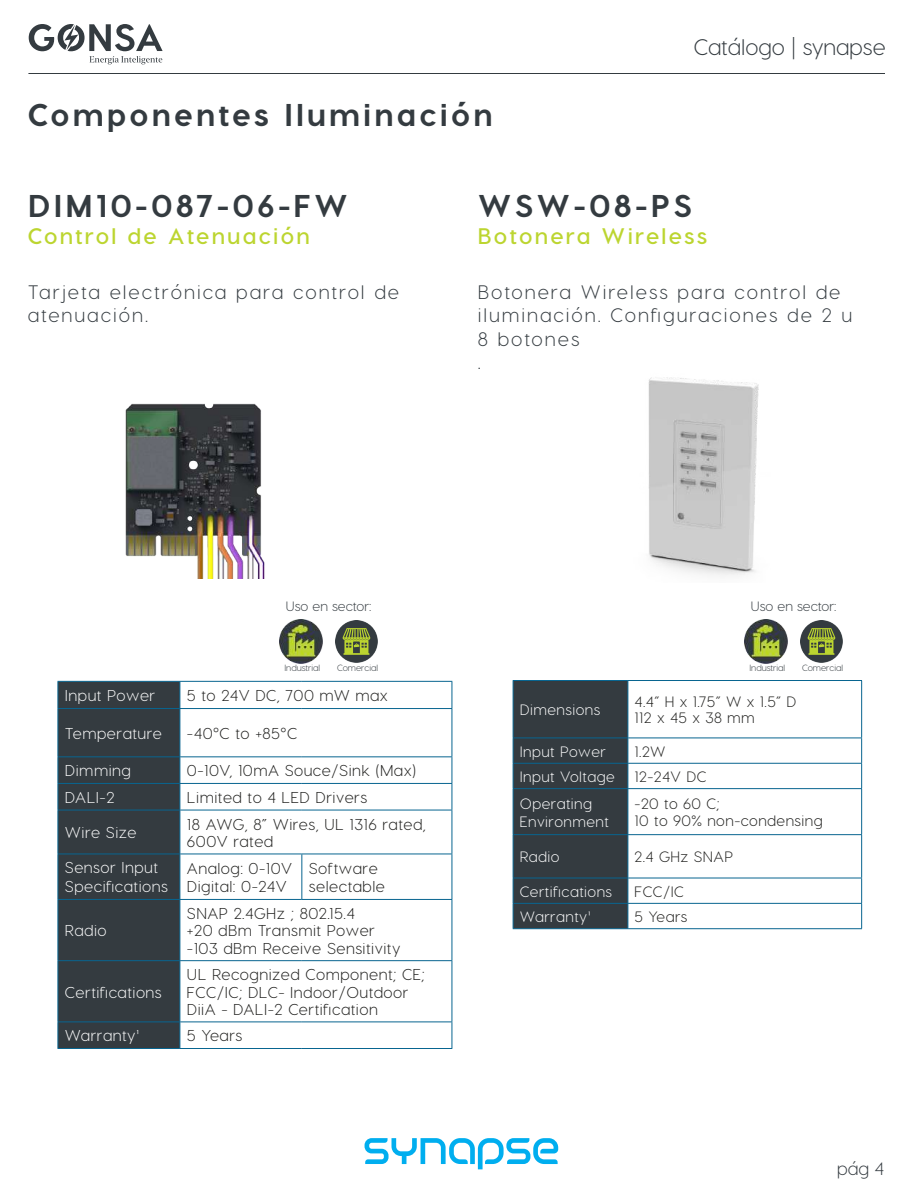
<style>
.page{position:relative;width:918px;height:1188px;background:#fff}
.page>*{position:absolute;margin:0;border:0;box-sizing:border-box;transform-origin:0 0}
.t1{font:800 31.5px "Visby CF";letter-spacing:.1em;color:#343b40}
.t2{font:700 22.5px "Visby CF";letter-spacing:.1em;color:#bcd530}
.t3{font:300 22.5px "Visby CF";color:#343b40}
.t4{font:300 19.5px/23.4px "Visby CF";letter-spacing:.1em;color:#343b40}
.t5{font:300 18px "Visby CF";color:#343b40}
.t6{font:300 15.75px/17.2px "Visby CF";letter-spacing:.03em;color:#1d1d1b}
.t7{font:300 15.75px/18.9px "Visby CF";letter-spacing:.03em;color:#fff}
.t8{font:300 15px/16.5px "Visby CF";letter-spacing:.03em;color:#1d1d1b}
.t9{font:300 15px/18px "Visby CF";letter-spacing:.03em;color:#fff}
.t10{font:300 13.5px "Visby CF";color:#343b40}
.t11{font:300 9px "Visby CF";color:#343b40}
</style>
<div class="page">
<hr style="left:28px;top:73px;width:857px;height:1px;background:#343b40">
<svg style="left:29px;top:24px;width:134px;height:40px"></svg>
<img style="left:125px;top:403px;width:140px;height:176px">
<div style="left:59px;top:682px;width:121px;height:366px;background:#343b40"></div>
<hr style="left:58px;top:681px;width:122px;height:1px;background:#086590">
<hr style="left:180px;top:681px;width:122px;height:1px;background:#086590">
<hr style="left:302px;top:681px;width:150px;height:1px;background:#086590">
<svg style="left:452px;top:682px;width:1px;height:26px"></svg>
<hr style="left:58px;top:708px;width:122px;height:1px;background:#086590">
<hr style="left:180px;top:708px;width:122px;height:1px;background:#086590">
<hr style="left:302px;top:708px;width:150px;height:1px;background:#086590">
<hr style="left:452px;top:709px;width:1px;height:47px;background:#086590">
<hr style="left:180px;top:756px;width:122px;height:1px;background:#086590">
<hr style="left:302px;top:756px;width:150px;height:1px;background:#086590">
<hr style="left:58px;top:783px;width:122px;height:1px;background:#086590">
<hr style="left:180px;top:783px;width:122px;height:1px;background:#086590">
<hr style="left:302px;top:783px;width:150px;height:1px;background:#086590">
<svg style="left:452px;top:757px;width:1px;height:53px"></svg>
<hr style="left:58px;top:810px;width:122px;height:1px;background:#086590">
<hr style="left:180px;top:810px;width:122px;height:1px;background:#086590">
<hr style="left:302px;top:810px;width:150px;height:1px;background:#086590">
<hr style="left:452px;top:810px;width:1px;height:44px;background:#086590">
<hr style="left:58px;top:854px;width:122px;height:1px;background:#086590">
<hr style="left:180px;top:854px;width:122px;height:1px;background:#086590">
<hr style="left:302px;top:854px;width:150px;height:1px;background:#086590">
<hr style="left:301px;top:854px;width:1px;height:45px;background:#086590">
<hr style="left:452px;top:854px;width:1px;height:45px;background:#086590">
<hr style="left:58px;top:899px;width:122px;height:1px;background:#086590">
<hr style="left:180px;top:899px;width:122px;height:1px;background:#086590">
<hr style="left:302px;top:899px;width:150px;height:1px;background:#086590">
<hr style="left:452px;top:900px;width:1px;height:60px;background:#086590">
<hr style="left:58px;top:960px;width:122px;height:1px;background:#086590">
<hr style="left:180px;top:960px;width:122px;height:1px;background:#086590">
<hr style="left:302px;top:960px;width:150px;height:1px;background:#086590">
<hr style="left:452px;top:961px;width:1px;height:61px;background:#086590">
<hr style="left:58px;top:1022px;width:122px;height:1px;background:#086590">
<hr style="left:180px;top:1022px;width:122px;height:1px;background:#086590">
<hr style="left:302px;top:1022px;width:150px;height:1px;background:#086590">
<svg style="left:452px;top:1022px;width:1px;height:26px"></svg>
<hr style="left:180px;top:1048px;width:122px;height:1px;background:#086590">
<hr style="left:302px;top:1048px;width:150px;height:1px;background:#086590">
<svg style="left:58px;top:682px;width:1px;height:26px"></svg>
<svg style="left:180px;top:682px;width:1px;height:26px"></svg>
<hr style="left:58px;top:709px;width:1px;height:47px;background:#086590">
<hr style="left:180px;top:709px;width:1px;height:47px;background:#086590">
<svg style="left:58px;top:757px;width:1px;height:53px"></svg>
<svg style="left:180px;top:757px;width:1px;height:53px"></svg>
<hr style="left:58px;top:810px;width:1px;height:44px;background:#086590">
<hr style="left:180px;top:810px;width:1px;height:44px;background:#086590">
<hr style="left:58px;top:854px;width:1px;height:45px;background:#086590">
<hr style="left:180px;top:854px;width:1px;height:45px;background:#086590">
<hr style="left:58px;top:900px;width:1px;height:60px;background:#086590">
<hr style="left:180px;top:900px;width:1px;height:60px;background:#086590">
<hr style="left:58px;top:961px;width:1px;height:61px;background:#086590">
<hr style="left:180px;top:961px;width:1px;height:61px;background:#086590">
<svg style="left:58px;top:1022px;width:1px;height:26px"></svg>
<svg style="left:180px;top:1022px;width:1px;height:26px"></svg>
<hr style="left:58px;top:1048px;width:122px;height:1px;background:#086590">
<hr style="left:58px;top:756px;width:122px;height:1px;background:#086590">
<img style="left:648px;top:377px;width:111px;height:199px">
<img style="left:279px;top:620px;width:44px;height:43px">
<img style="left:336px;top:621px;width:42px;height:41px">
<img style="left:744px;top:620px;width:44px;height:43px">
<img style="left:801px;top:621px;width:42px;height:41px">
<hr style="left:628px;top:680px;width:234px;height:1px;background:#086590">
<hr style="left:861px;top:681px;width:1px;height:57px;background:#086590">
<hr style="left:628px;top:738px;width:234px;height:1px;background:#086590">
<hr style="left:628px;top:763px;width:234px;height:1px;background:#086590">
<svg style="left:861px;top:738px;width:1px;height:50px"></svg>
<hr style="left:628px;top:788px;width:234px;height:1px;background:#086590">
<hr style="left:861px;top:789px;width:1px;height:45px;background:#086590">
<hr style="left:628px;top:834px;width:234px;height:1px;background:#086590">
<hr style="left:861px;top:835px;width:1px;height:43px;background:#086590">
<hr style="left:628px;top:878px;width:234px;height:1px;background:#086590">
<hr style="left:628px;top:903px;width:234px;height:1px;background:#086590">
<svg style="left:861px;top:878px;width:1px;height:50px"></svg>
<hr style="left:628px;top:928px;width:234px;height:1px;background:#086590">
<hr style="left:513px;top:680px;width:115px;height:1px;background:#086590">
<div style="left:513px;top:681px;width:116px;height:248px;background:#343b40"></div>
<hr style="left:513px;top:834px;width:115px;height:1px;background:#086590">
<hr style="left:513px;top:878px;width:115px;height:1px;background:#086590">
<hr style="left:513px;top:903px;width:115px;height:1px;background:#086590">
<hr style="left:513px;top:928px;width:115px;height:1px;background:#086590">
<svg style="left:365px;top:1138px;width:193px;height:31px"></svg>
<h1 class="t1" style="left:28px;top:95px;width:466px">Componentes Iluminación</h1>
<h2 class="t3" style="left:694px;top:33px;width:193px">Catálogo | synapse</h2>
<h1 class="t1" style="left:28px;top:186px;width:322px">DIM10-087-06-FW</h1>
<h2 class="t2" style="left:28px;top:222px;width:284px">Control de Atenuación</h2>
<p class="t4" style="left:28px;top:280px;width:373px">Tarjeta electrónica para control de atenuación.</p>
<h1 class="t1" style="left:478px;top:186px;width:216px">WSW-08-PS</h1>
<h2 class="t2" style="left:478px;top:222px;width:231px">Botonera Wireless</h2>
<p class="t4" style="left:478px;top:280px;width:376px">Botonera Wireless para control de iluminación. Configuraciones de 2 u<br>8 botones<br>.</p>
<p class="t10" style="left:286px;top:598px;width:87px">Uso en sector:</p>
<p class="t11" style="left:284px;top:663px;width:37px">Industrial</p>
<p class="t11" style="left:337px;top:663px;width:43px">Comercial</p>
<p class="t7" style="left:65px;top:686px;width:92px">Input Power</p>
<p class="t6" style="left:187px;top:687px;width:202px">5 to 24V DC, 700 mW max</p>
<p class="t7" style="left:65px;top:724px;width:98px">Temperature</p>
<p class="t6" style="left:187px;top:725px;width:112px">-40°C to +85°C</p>
<p class="t7" style="left:65px;top:761px;width:67px">Dimming</p>
<p class="t6" style="left:187px;top:762px;width:230px">0-10V, 10mA Souce/Sink (Max)</p>
<p class="t7" style="left:65px;top:788px;width:51px">DALI-2</p>
<p class="t6" style="left:187px;top:789px;width:182px">Limited to 4 LED Drivers</p>
<p class="t7" style="left:65px;top:823px;width:73px">Wire Size</p>
<p class="t6" style="left:187px;top:815px;width:240px">18 AWG, 8” Wires, UL 1316 rated,<br>600V rated</p>
<p class="t7" style="left:65px;top:858px;width:104px">Sensor Input<br>Specifications</p>
<p class="t6" style="left:187px;top:860px;width:107px">Analog: 0-10V<br>Digital: 0-24V</p>
<p class="t6" style="left:309px;top:860px;width:78px">Software selectable</p>
<p class="t7" style="left:65px;top:921px;width:43px">Radio</p>
<p class="t6" style="left:187px;top:905px;width:215px">SNAP 2.4GHz ; 802.15.4<br>+20 dBm Transmit Power -103 dBm Receive Sensitivity</p>
<p class="t7" style="left:65px;top:982px;width:98px">Certifications</p>
<p class="t6" style="left:187px;top:966px;width:239px">UL Recognized Component; CE;<br>FCC/IC; DLC- Indoor/Outdoor<br>DiiA - DALI-2 Certification</p>
<p class="t7" style="left:65px;top:1026px;width:76px">Warranty¹</p>
<p class="t6" style="left:187px;top:1027px;width:57px">5 Years</p>
<p class="t10" style="left:751px;top:598px;width:87px">Uso en sector:</p>
<p class="t11" style="left:749px;top:663px;width:37px">Industrial</p>
<p class="t11" style="left:802px;top:663px;width:43px">Comercial</p>
<p class="t9" style="left:520px;top:701px;width:82px">Dimensions</p>
<p class="t8" style="left:635px;top:693px;width:163px">4.4” H x 1.75” W x 1.5” D<br>112 x 45 x 38 mm</p>
<p class="t9" style="left:520px;top:742px;width:88px">Input Power</p>
<p class="t8" style="left:635px;top:743px;width:32px">1.2W</p>
<p class="t9" style="left:520px;top:767px;width:96px">Input Voltage</p>
<p class="t8" style="left:635px;top:768px;width:73px">12-24V DC</p>
<p class="t9" style="left:520px;top:794px;width:91px">Operating<br>Environment</p>
<p class="t8" style="left:635px;top:796px;width:190px">-20 to 60 C;<br>10 to 90% non-condensing</p>
<p class="t9" style="left:520px;top:848px;width:41px">Radio</p>
<p class="t8" style="left:635px;top:848px;width:100px">2.4 GHz SNAP</p>
<p class="t9" style="left:520px;top:882px;width:94px">Certifications</p>
<p class="t8" style="left:635px;top:883px;width:51px">FCC/IC</p>
<p class="t9" style="left:520px;top:907px;width:72px">Warranty¹</p>
<p class="t8" style="left:635px;top:908px;width:54px">5 Years</p>
<p class="t5" style="left:837px;top:1158px;width:49px">pág 4</p>
</div>
